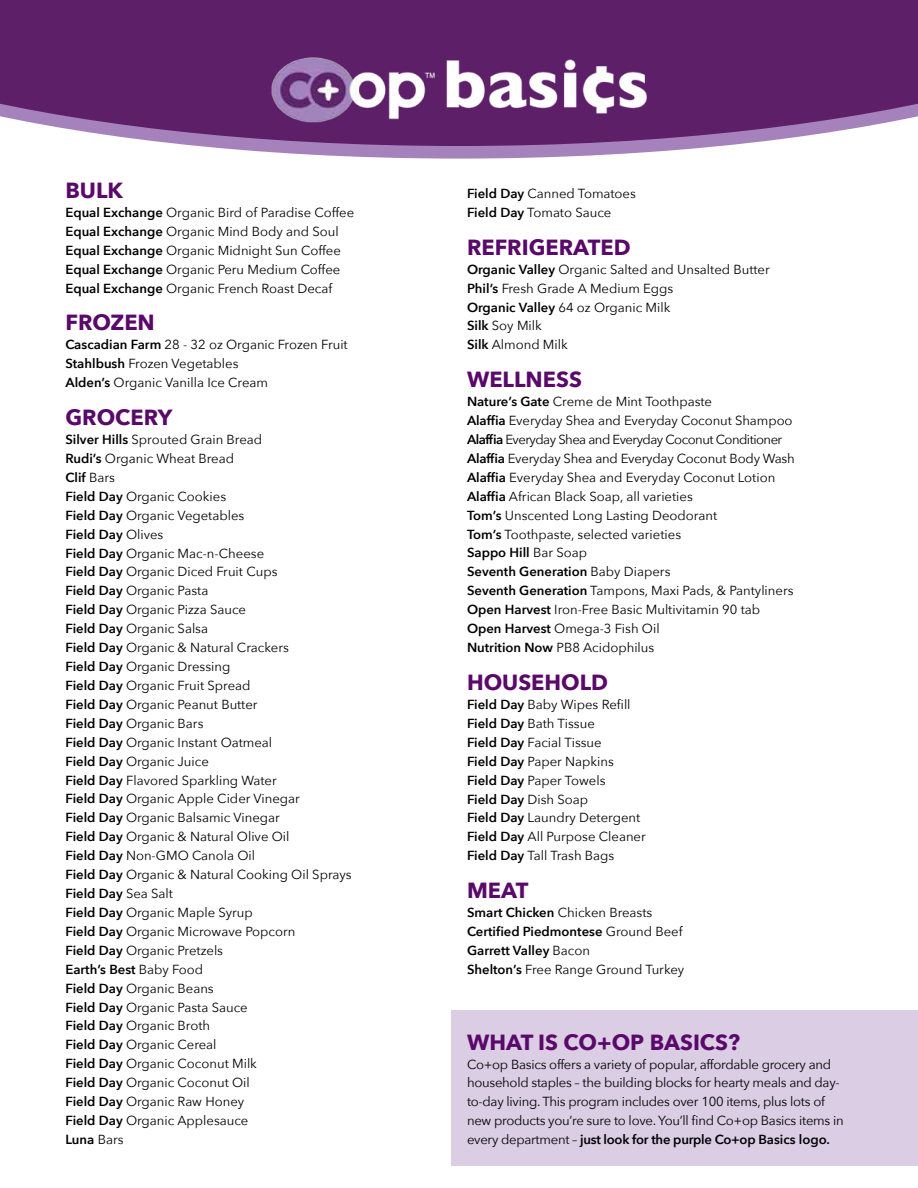
<style>
.page{position:relative;width:918px;height:1188px;background:#fff}
.page>*{position:absolute;margin:0;border:0;box-sizing:border-box;transform-origin:0 0}
.t1{font:700 21.9px "Avenir Next";color:#5a096b}
.t2{font:13.05px/18.9px "Avenir Next";color:#000}
.t3{font:13.05px/18.9px "Avenir Next";letter-spacing:-.02em;color:#000}
.t4{font:600 13.05px/18.9px "Avenir Next";color:#000}
.s1{font-weight:600}
.s2{font-weight:400}
</style>
<div class="page">
<div style="left:452px;top:1011px;width:466px;height:155px;background:#dbcde4"></div>
<svg style="left:199px;top:146px;width:520px;height:13px;fill:#a682bc"></svg>
<svg style="left:0;top:0;width:918px;height:146px;background:#6a3076"></svg>
<img style="left:264px;top:51px;width:390px;height:77px">
<h1 class="t1" style="left:65px;top:171px;width:59px">BULK</h1>
<p class="t2" style="left:65px;top:202px;width:290px"><span class="s1">Equal Exchange</span> Organic Bird of Paradise Coffee <span class="s1">Equal Exchange</span> Organic Mind Body and Soul <span class="s1">Equal Exchange</span> Organic Midnight Sun Coffee <span class="s1">Equal Exchange</span> Organic Peru Medium Coffee <span class="s1">Equal Exchange</span> Organic French Roast Decaf</p>
<h1 class="t1" style="left:65px;top:304px;width:91px">FROZEN</h1>
<p class="t2" style="left:65px;top:335px;width:284px"><span class="s1">Cascadian Farm</span> 28 - 32 oz Organic Frozen Fruit<br><span class="s1">Stahlbush</span> Frozen Vegetables<br><span class="s1">Alden’s</span> Organic Vanilla Ice Cream</p>
<h1 class="t1" style="left:65px;top:398px;width:109px">GROCERY</h1>
<p class="t2" style="left:65px;top:429px;width:288px"><span class="s1">Silver Hills</span> Sprouted Grain Bread<br><span class="s1">Rudi’s</span> Organic Wheat Bread<br><span class="s1">Clif</span> Bars<br><span class="s1">Field Day</span> Organic Cookies<br><span class="s1">Field Day</span> Organic Vegetables<br><span class="s1">Field Day</span> Olives<br><span class="s1">Field Day</span> Organic Mac-n-Cheese<br><span class="s1">Field Day</span> Organic Diced Fruit Cups<br><span class="s1">Field Day</span> Organic Pasta<br><span class="s1">Field Day</span> Organic Pizza Sauce<br><span class="s1">Field Day</span> Organic Salsa<br><span class="s1">Field Day</span> Organic &amp; Natural Crackers<br><span class="s1">Field Day</span> Organic Dressing<br><span class="s1">Field Day</span> Organic Fruit Spread<br><span class="s1">Field Day</span> Organic Peanut Butter<br><span class="s1">Field Day</span> Organic Bars<br><span class="s1">Field Day</span> Organic Instant Oatmeal<br><span class="s1">Field Day</span> Organic Juice<br><span class="s1">Field Day</span> Flavored Sparkling Water<br><span class="s1">Field Day</span> Organic Apple Cider Vinegar<br><span class="s1">Field Day</span> Organic Balsamic Vinegar<br><span class="s1">Field Day</span> Organic &amp; Natural Olive Oil<br><span class="s1">Field Day</span> Non-GMO Canola Oil<br><span class="s1">Field Day</span> Organic &amp; Natural Cooking Oil Sprays<br><span class="s1">Field Day</span> Sea Salt<br><span class="s1">Field Day</span> Organic Maple Syrup<br><span class="s1">Field Day</span> Organic Microwave Popcorn<br><span class="s1">Field Day</span> Organic Pretzels<br><span class="s1">Earth’s Best</span> Baby Food<br><span class="s1">Field Day</span> Organic Beans<br><span class="s1">Field Day</span> Organic Pasta Sauce<br><span class="s1">Field Day</span> Organic Broth<br><span class="s1">Field Day</span> Organic Cereal<br><span class="s1">Field Day</span> Organic Coconut Milk<br><span class="s1">Field Day</span> Organic Coconut Oil<br><span class="s1">Field Day</span> Organic Raw Honey<br><span class="s1">Field Day</span> Organic Applesauce<br><span class="s1">Luna</span> Bars</p>
<p class="t2" style="left:467px;top:183px;width:170px"><span class="s1">Field Day</span> Canned Tomatoes<br><span class="s1">Field Day</span> Tomato Sauce</p>
<h1 class="t1" style="left:467px;top:228px;width:165px">REFRIGERATED</h1>
<p class="t2" style="left:467px;top:259px;width:304px"><span class="s1">Organic Valley</span> Organic Salted and Unsalted Butter<br><span class="s1">Phil’s</span> Fresh Grade A Medium Eggs<br><span class="s1">Organic Valley</span> 64 oz Organic Milk<br><span class="s1">Silk</span> Soy Milk<br><span class="s1">Silk</span> Almond Milk</p>
<h1 class="t1" style="left:467px;top:361px;width:116px">WELLNESS</h1>
<p class="t2" style="left:467px;top:392px;width:329px"><span class="s1">Nature’s Gate</span> Creme de Mint Toothpaste<br><span class="s1">Alaffia</span> Everyday Shea and Everyday Coconut Shampoo <span class="s1">Alaffia</span> Everyday Shea and Everyday Coconut Conditioner <span class="s1">Alaffia</span> Everyday Shea and Everyday Coconut Body Wash <span class="s1">Alaffia</span> Everyday Shea and Everyday Coconut Lotion <span class="s1">Alaffia</span> African Black Soap, all varieties<br><span class="s1">Tom’s</span> Unscented Long Lasting Deodorant<br><span class="s1">Tom’s</span> Toothpaste, selected varieties<br><span class="s1">Sappo Hill</span> Bar Soap<br><span class="s1">Seventh Generation</span> Baby Diapers<br><span class="s1">Seventh Generation</span> Tampons, Maxi Pads, &amp; Pantyliners <span class="s1">Open Harvest</span> Iron-Free Basic Multivitamin 90 tab <span class="s1">Open Harvest</span> Omega-3 Fish Oil<br><span class="s1">Nutrition Now</span> PB8 Acidophilus</p>
<h1 class="t1" style="left:467px;top:663px;width:143px">HOUSEHOLD</h1>
<p class="t2" style="left:467px;top:694px;width:180px"><span class="s1">Field Day</span> Baby Wipes Refill<br><span class="s1">Field Day</span> Bath Tissue<br><span class="s1">Field Day</span> Facial Tissue<br><span class="s1">Field Day</span> Paper Napkins<br><span class="s1">Field Day</span> Paper Towels<br><span class="s1">Field Day</span> Dish Soap<br><span class="s1">Field Day</span> Laundry Detergent<br><span class="s1">Field Day</span> All Purpose Cleaner<br><span class="s1">Field Day</span> Tall Trash Bags</p>
<h1 class="t1" style="left:467px;top:872px;width:63px">MEAT</h1>
<p class="t4" style="left:467px;top:903px;width:219px">Smart Chicken <span class="s2">Chicken Breasts<br></span>Certified Piedmontese <span class="s2">Ground Beef<br></span>Garrett Valley <span class="s2">Bacon<br></span>Shelton’s <span class="s2">Free Range Ground Turkey</span></p>
<h1 class="t1" style="left:467px;top:1023px;width:274px">WHAT IS CO+OP BASICS?</h1>
<p class="t3" style="left:467px;top:1054px;width:378px">Co+op Basics offers a variety of popular, affordable grocery and household staples – the building blocks for hearty meals and day&shy;to-day living. This program includes over 100 items, plus lots of new products you’re sure to love. You’ll find Co+op Basics items in every department – <span class="s1">just look for the purple Co+op Basics logo.</span></p>
</div>
